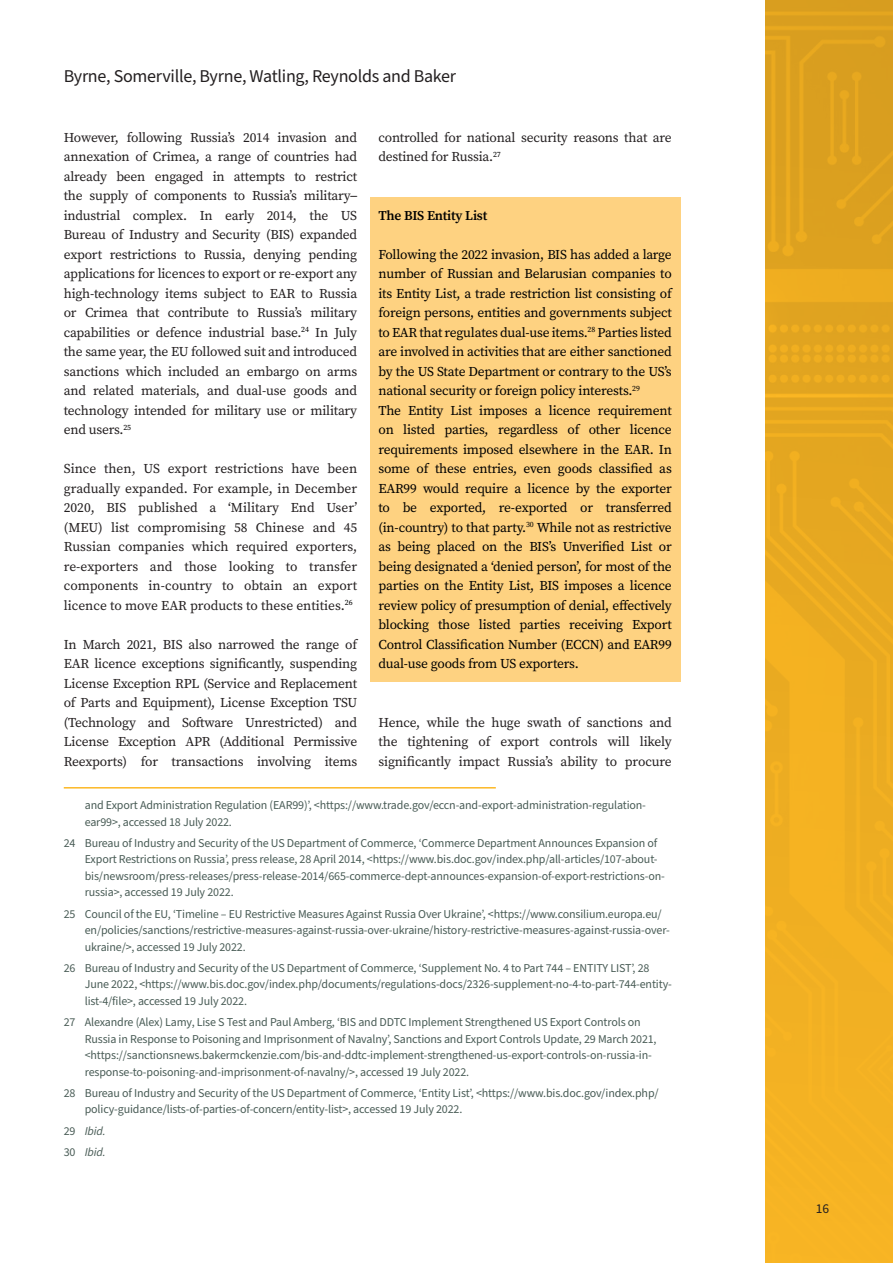
<style>
.page{position:relative;width:893px;height:1263px;background:#fff}
.page>*{position:absolute;margin:0;border:0;box-sizing:border-box;transform-origin:0 0}
.t1{font:18px "Source Sans Pro";letter-spacing:-.015em;color:#231f20}
.t2{font:13.5px/19.5px "Source Serif Pro";letter-spacing:-.015em;color:#231f20;text-align:justify}
.Shaded_text_box{font:13.5px/19.5px "Source Serif Pro";letter-spacing:-.015em;color:#000;text-align:justify}
.Shaded_text_box-2{font:600 13.5px "Source Serif Pro";letter-spacing:-.015em;color:#000}
.t3{font:13.5px "Source Sans Pro";color:#231f20}
.TEXT__Footnote{font:12px/16.5px "Source Sans Pro";letter-spacing:-.01em;color:#495c56}
.TEXT__Footnote-2{font:italic 12px "Source Sans Pro";letter-spacing:-.01em;color:#495c56}
.s1{font-family:"Calibri"}
.s2{font-style:normal}
</style>
<div class="page">
<img style="left:765px;top:0;width:128px;height:1263px">
<hr style="left:64px;top:787px;width:432px;height:1px;background:#fcb825">
<div style="left:370px;top:197px;width:310px;height:36px;background:#fed281"></div>
<div style="left:370px;top:217px;width:310px;height:35px;background:#fed281"></div>
<div style="left:370px;top:236px;width:310px;height:172px;background:#fed281"></div>
<div style="left:370px;top:392px;width:310px;height:289px;background:#fed281"></div>
<h1 class="t1" style="left:64px;top:64px;width:394px">Byrne, Somerville, Byrne, Watling, Reynolds and Baker</h1>
<p class="t2" style="left:64px;top:128px;width:295px">However, following Russia’s 2014 invasion and annexation of Crimea, a range of countries had already been engaged in attempts to restrict the supply of components to Russia’s military<span class="s1">– </span>industrial complex. In early 2014, the US Bureau of Industry and Security (BIS) expanded export restrictions to Russia, denying pending applications for licences to export or re-export any high-technology items subject to EAR to Russia or Crimea that contribute to Russia’s military capabilities or defence industrial base.<sup>24</sup> In July the same year, the EU followed suit and introduced sanctions which included an embargo on arms and related materials, and dual-use goods and technology intended for military use or military end users.<sup>25</sup></p>
<p class="t2" style="left:64px;top:459px;width:295px">Since then, US export restrictions have been gradually expanded. For example, in December 2020, BIS published a ‘Military End User’ (MEU) list compromising 58 Chinese and 45<br>Russian companies which required exporters, re-exporters and those looking to transfer components in-country to obtain an export licence to move EAR products to these entities.<sup>26</sup></p>
<p class="t2" style="left:64px;top:635px;width:295px">In March 2021, BIS also narrowed the range of EAR licence exceptions significantly, suspending License Exception RPL (Service and Replacement of Parts and Equipment), License Exception TSU (Technology and Software Unrestricted) and License Exception APR (Additional Permissive Reexports) for transactions involving items</p>
<p class="TEXT__Footnote" style="left:85px;top:797px;width:563px">and Export Administration Regulation (EAR99)’, &lt;https://www.trade.gov/eccn-and-export-administration-regulation&shy;ear99&gt;, accessed 18 July 2022.</p>
<p class="TEXT__Footnote" style="left:85px;top:835px;width:582px;text-indent:-21px">24 Bureau of Industry and Security of the US Department of Commerce, ‘Commerce Department Announces Expansion of Export Restrictions on Russia’, press release, 28 April 2014, &lt;https://www.bis.doc.gov/index.php/all-articles/107-about&shy;bis/newsroom/press-releases/press-release-2014/665-commerce-dept-announces-expansion-of-export-restrictions-on&shy;russia&gt;, accessed 19 July 2022.</p>
<p class="TEXT__Footnote" style="left:85px;top:906px;width:586px;text-indent:-21px">25 Council of the EU, ‘Timeline – EU Restrictive Measures Against Russia Over Ukraine’, &lt;https://www.consilium.europa.eu/ en/policies/sanctions/restrictive-measures-against-russia-over-ukraine/history-restrictive-measures-against-russia-over&shy;ukraine/&gt;, accessed 19 July 2022.</p>
<p class="TEXT__Footnote" style="left:85px;top:960px;width:589px;text-indent:-21px">26 Bureau of Industry and Security of the US Department of Commerce, ‘Supplement No. 4 to Part 744 – ENTITY LIST’, 28<br>June 2022, &lt;https://www.bis.doc.gov/index.php/documents/regulations-docs/2326-supplement-no-4-to-part-744-entity&shy;list-4/file&gt;, accessed 19 July 2022.</p>
<p class="TEXT__Footnote" style="left:85px;top:1014px;width:573px;text-indent:-21px">27 Alexandre (Alex) Lamy, Lise S Test and Paul Amberg, ‘BIS and DDTC Implement Strengthened US Export Controls on Russia in Response to Poisoning and Imprisonment of Navalny’, Sanctions and Export Controls Update, 29 March 2021, &lt;https://sanctionsnews.bakermckenzie.com/bis-and-ddtc-implement-strengthened-us-export-controls-on-russia-in&shy;response-to-poisoning-and-imprisonment-of-navalny/&gt;, accessed 19 July 2022.</p>
<p class="TEXT__Footnote" style="left:85px;top:1085px;width:575px;text-indent:-21px">28 Bureau of Industry and Security of the US Department of Commerce, ‘Entity List’, &lt;https://www.bis.doc.gov/index.php/ policy-guidance/lists-of-parties-of-concern/entity-list&gt;, accessed 19 July 2022.</p>
<p class="TEXT__Footnote-2" style="left:64px;top:1123px;width:44px"><span class="s2">29</span> Ibid.</p>
<p class="TEXT__Footnote-2" style="left:64px;top:1144px;width:44px"><span class="s2">30</span> Ibid.</p>
<p class="t2" style="left:378px;top:128px;width:295px">controlled for national security reasons that are destined for Russia.<sup>27</sup></p>
<p class="Shaded_text_box-2" style="left:378px;top:206px;width:110px">The BIS Entity List</p>
<p class="Shaded_text_box" style="left:378px;top:245px;width:295px">Following the 2022 invasion, BIS has added a large number of Russian and Belarusian companies to its Entity List, a trade restriction list consisting of foreign persons, entities and governments subject to EAR that regulates dual-use items.<sup>28</sup> Parties listed are involved in activities that are either sanctioned by the US State Department or contrary to the US’s national security or foreign policy interests.<sup>29</sup></p>
<p class="Shaded_text_box" style="left:378px;top:401px;width:295px">The Entity List imposes a licence requirement on listed parties, regardless of other licence requirements imposed elsewhere in the EAR. In some of these entries, even goods classified as EAR99 would require a licence by the exporter to be exported, re-exported or transferred (in-country) to that party.<sup>30</sup> While not as restrictive as being placed on the BIS’s Unverified List or being designated a ‘denied person’, for most of the parties on the Entity List, BIS imposes a licence review policy of presumption of denial, effectively blocking those listed parties receiving Export Control Classification Number (ECCN) and EAR99 dual-use goods from US exporters.</p>
<p class="t2" style="left:378px;top:713px;width:295px">Hence, while the huge swath of sanctions and the tightening of export controls will likely significantly impact Russia’s ability to procure</p>
<p class="t3" style="left:816px;top:1199px;width:15px">16</p>
</div>
